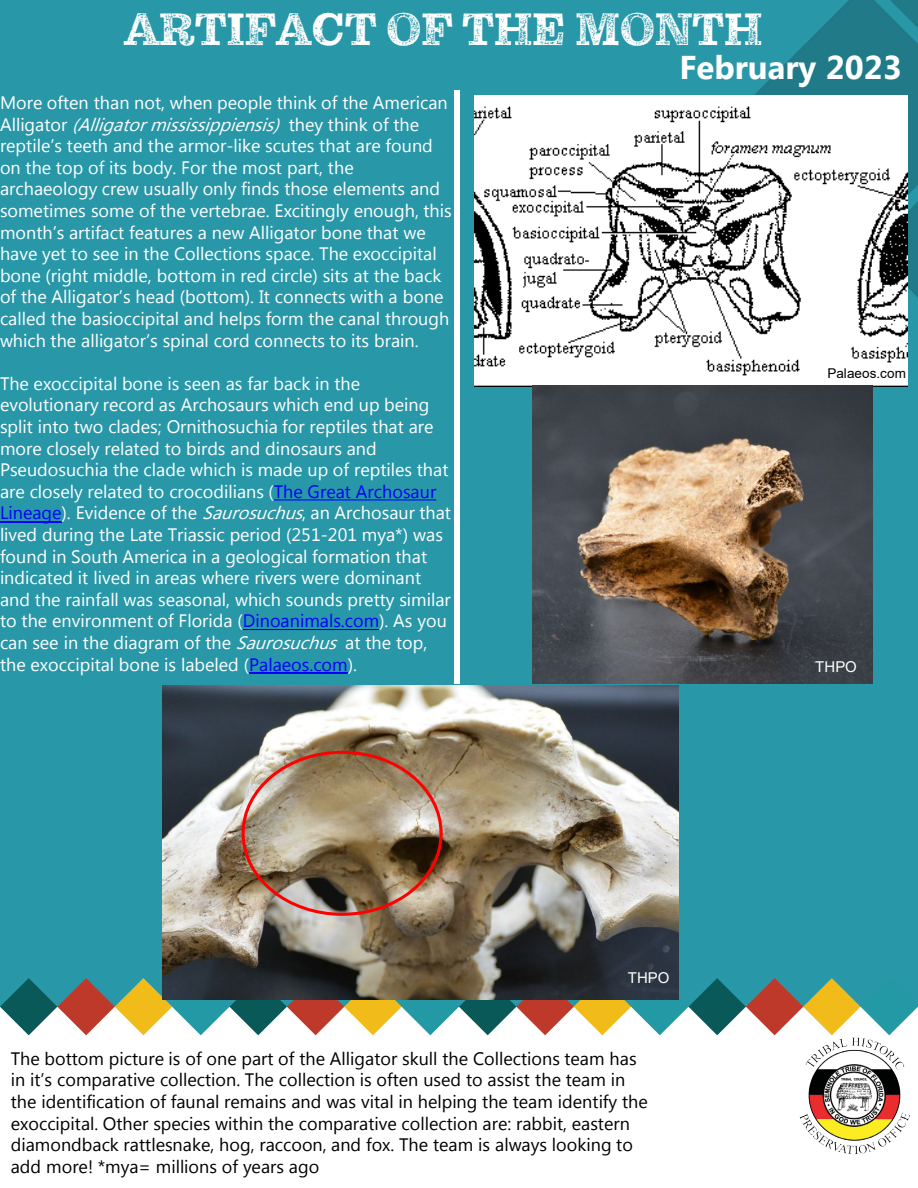
<style>
.page{position:relative;width:918px;height:1188px;background:#fff}
.page>*{position:absolute;margin:0;border:0;box-sizing:border-box;transform-origin:0 0}
.t1{font:46.5px "Pulpo Rust 75";color:#fff}
.t2{font:700 33px "Microsoft Tai Le";color:#fff}
.t3{font:18px/21.6px "Microsoft New Tai Lue";color:#fff}
.t4{font:18px/21.6px "Microsoft New Tai Lue";color:#000}
.t5{font:15px "Arial";color:#fff}
.t6{font:13.5px "Arial";letter-spacing:.005em;color:#000}
.s1{font-style:italic}
.s2{color:#00f}
</style>
<div class="page">
<div style="left:0;top:0;width:918px;height:978px;background:#2898a9"></div>
<div style="left:454px;top:90px;width:5px;height:594px;background:#fff"></div>
<svg style="left:0;top:978px;width:918px;height:57px"></svg>
<img style="left:799px;top:1038px;width:111px;height:116px">
<svg style="left:274px;top:499px;width:162px;height:1px"></svg>
<hr style="left:0;top:521px;width:62px;height:1px;background:#00f">
<svg style="left:243px;top:629px;width:136px;height:1px"></svg>
<hr style="left:249px;top:672px;width:99px;height:1px;background:#00f">
<img style="left:475px;top:96px;width:432px;height:291px">
<img style="left:533px;top:386px;width:340px;height:297px">
<img style="left:162px;top:685px;width:516px;height:314px">
<h1 class="t1" style="left:124px;top:2px;width:640px">ARTIFACT OF THE MONTH</h1>
<p class="t2" style="left:679px;top:48px;width:224px">February 2023</p>
<p class="t3" style="left:0;top:93px;width:453px">More often than not, when people think of the American A l l i g a t o r <span class="s1">(Alligatormississippiensis)</span> t h e y t h i n k o f t h e reptile’s teeth and the armor-like scutes that are found on the top of its body. For the most part, the archaeology crew usually only finds those elements and sometimes some of the vertebrae. Excitingly enough, this month’s artifact features a new Alligator bone that we have yet to see in the Collections space. The exoccipital bone (right middle, bottom in red circle) sits at the back of the Alligator’s head (bottom). It connects with a bone called the basioccipital and helps form the canal through which the alligator’s spinal cord connects to its brain.</p>
<p class="t3" style="left:0;top:374px;width:453px">The exoccipital bone is seen as far back in the evolutionary record as Archosaurs which end up being split into two clades; Ornithosuchia for reptiles that are more closely related to birds and dinosaurs and Pseudosuchia the clade which is made up of reptiles that are closely related to crocodilians (<span class="s2">The Great Archosaur Lineage</span>). Evidence of the <span class="s1">Saurosuchus</span>, an Archosaur that lived during the Late Triassic period (251-201 mya*) was found in South America in a geological formation that indicated it lived in areas where rivers were dominant and the rainfall was seasonal, which sounds pretty similar to the environment of Florida (<span class="s2">Dinoanimals.com</span>). As you can see in the diagram of the <span class="s1">Saurosuchus</span>at the top, the exoccipital bone is labeled (<span class="s2">Palaeos.com</span>).</p>
<p class="t6" style="left:827px;top:364px;width:80px">Palaeos.com</p>
<p class="t5" style="left:815px;top:656px;width:43px">THPO</p>
<p class="t5" style="left:628px;top:968px;width:43px">THPO</p>
<p class="t4" style="left:11px;top:1049px;width:639px">The bottom picture is of one part of the Alligator skull the Collections team has in it’s comparative collection. The collection is often used to assist the team in the identification of faunal remains and was vital in helping the team identify the exoccipital. Other species within the comparative collection are: rabbit, eastern diamondback rattlesnake, hog, raccoon, and fox. The team is always looking to add more! *mya= millions of years ago</p>
</div>
